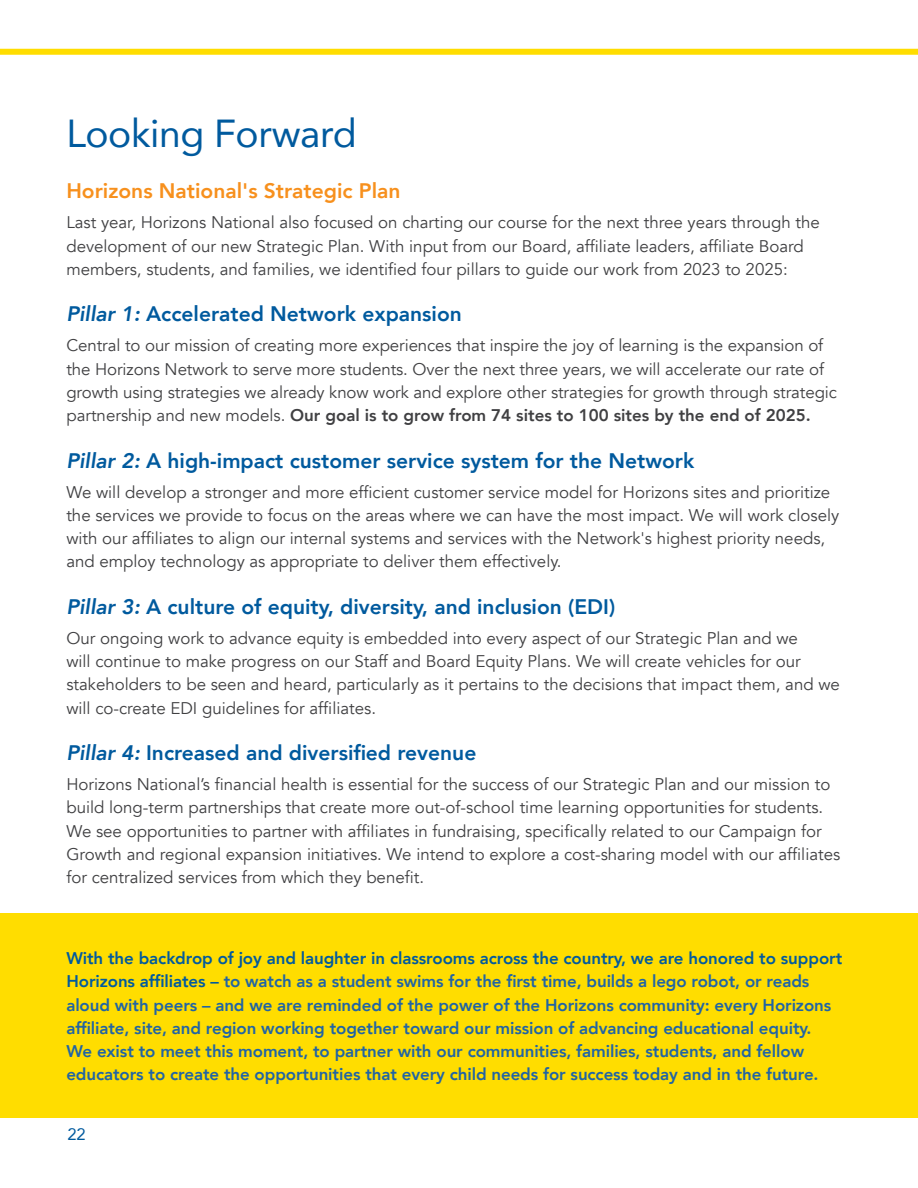
<style>
.page{position:relative;width:918px;height:1188px;background:#fff}
.page>*{position:absolute;margin:0;border:0;box-sizing:border-box;transform-origin:0 0}
.t1{font:39px "Avenir";letter-spacing:-.01em;color:#005a9e}
.t2{font:800 21px "Avenir";color:#005a9e}
.t3{font:800 21px "Avenir";color:#f7901d}
.t4{font:16.8px/23.2px "Avenir";color:#404042}
.t5{font:800 16.8px/23.2px "Avenir";letter-spacing:-.005em;color:#2164a4}
.t6{font:16.5px "Avenir";color:#005a9e}
.s1{font-style:italic}
.s2{font-weight:800}
.s3{color:#005a9e}
</style>
<div class="page">
<div style="left:0;top:49px;width:918px;height:6px;background:#fd0"></div>
<div style="left:0;top:913px;width:918px;height:205px;background:#fd0"></div>
<h1 class="t1" style="left:66px;top:102px;width:292px">Looking Forward</h1>
<p class="t3" style="left:66px;top:175px;width:336px">Horizons National's Strategic Plan</p>
<p class="t4" style="left:66px;top:211px;width:755px">Last year, Horizons National also focused on charting our course for the next three years through the development of our new Strategic Plan. With input from our Board, affiliate leaders, affiliate Board members, students, and families, we identified four pillars to guide our work from 2023 to 2025:</p>
<p class="t2" style="left:66px;top:298px;width:397px"><span class="s1">Pillar 1:</span> Accelerated Network expansion</p>
<p class="t4" style="left:66px;top:334px;width:772px">Central to our mission of creating more experiences that inspire the joy of learning is the expansion of the Horizons Network to serve more students. Over the next three years, we will accelerate our rate of growth using strategies we already know work and explore other strategies for growth through strategic partnership and new models. <span class="s2">Our goal is to grow from 74 sites to 100 sites by the end of 2025.</span></p>
<p class="t2" style="left:66px;top:444px;width:630px"><span class="s1">Pillar 2:</span> A high-impact customer service system for the Network</p>
<p class="t4" style="left:66px;top:480px;width:774px">We will develop a stronger and more efficient customer service model for Horizons sites and prioritize the services we provide to focus on the areas where we can have the most impact. We will work closely with our affiliates to align our internal systems and services with the Network's highest priority needs, and employ technology as appropriate to deliver them effectively.</p>
<p class="t2" style="left:66px;top:590px;width:550px"><span class="s1">Pillar 3:</span> A culture of equity, diversity, and inclusion (EDI)</p>
<p class="t4" style="left:66px;top:627px;width:775px">Our ongoing work to advance equity is embedded into every aspect of our Strategic Plan and we<br>will continue to make progress on our Staff and Board Equity Plans. We will create vehicles for our stakeholders to be seen and heard, particularly as it pertains to the decisions that impact them, and we will co-create EDI guidelines for affiliates.</p>
<p class="t2" style="left:66px;top:736px;width:412px"><span class="s1">Pillar 4:</span> Increased and diversified revenue</p>
<p class="t4" style="left:66px;top:773px;width:775px">Horizons National’s financial health is essential for the success of our Strategic Plan and our mission to build long-term partnerships that create more out-of-school time learning opportunities for students.<br>We see opportunities to partner with affiliates in fundraising, specifically related to our Campaign for Growth and regional expansion initiatives. We intend to explore a cost-sharing model with our affiliates for centralized services from which they benefit.</p>
<p class="t5" style="left:66px;top:947px;width:777px"><span class="s3">With the backdrop of joy and laughter in classrooms across the country, we are honored to support Horizons affiliates –</span> to watch as a student swims for the first time, builds a lego robot, or reads aloud with peers – and we are reminded of the power of the Horizons community: every Horizons affiliate, site, and region working together toward our mission of advancing educational equity.<br>We exist to meet this moment, to partner with our communities, families, students, and fellow educators to create the opportunities that every child needs for success today and in the future.</p>
<p class="t6" style="left:68px;top:1121px;width:20px">22</p>
</div>
